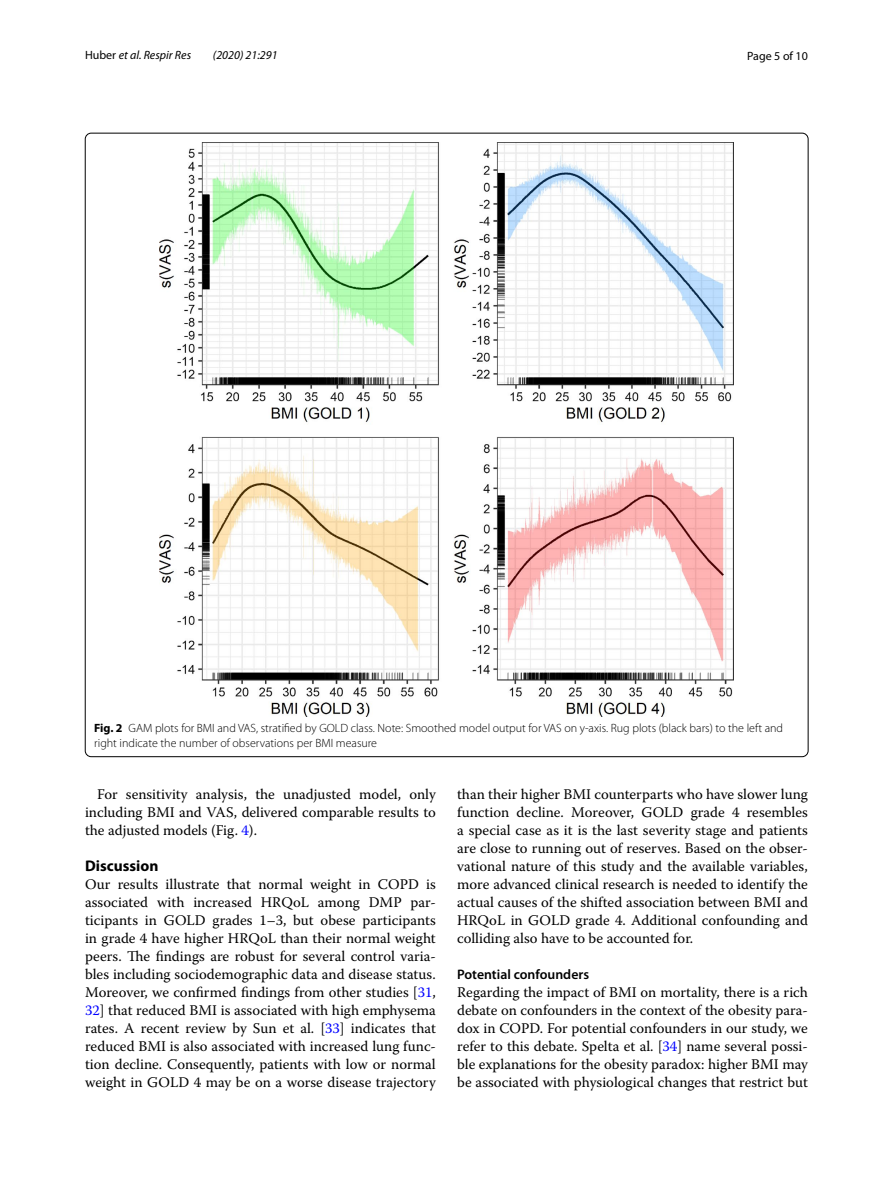
<style>
.page{position:relative;width:893px;height:1187px;background:#fff}
.page>*{position:absolute;margin:0;border:0;box-sizing:border-box;transform-origin:0 0}
.t1{font:700 15.45px "Myriad Pro";color:#000}
.t2{font:14.7px/18px "Warnock Pro";color:#000;text-align:justify}
.t3{font:600 13.8px "Myriad Pro";color:#000}
.t4{font:300 12px/15px "Myriad Pro";color:#000}
.t5{font:italic 12px "Myriad Pro";color:#000}
.t6{font:12px "Myriad Pro";color:#000}
.s1{font-style:normal}
.s2{font-weight:700}
.s3{color:#00f}
</style>
<div class="page">
<img style="left:160px;top:142px;width:574px;height:574px">
<p class="t5" style="left:85px;top:48px;width:108px"><span class="s1">Huber</span> et al. Respir Res</p>
<p class="t5" style="left:213px;top:48px;width:66px">(2020) 21:291</p>
<p class="t6" style="left:747px;top:48px;width:62px">Page 5 of 10</p>
<p class="t4" style="left:94px;top:720px;width:690px"><span class="s2">Fig. 2</span> GAM plots for BMI and VAS, stratified by GOLD class. Note: Smoothed model output for VAS on y-axis. Rug plots (black bars) to the left and right indicate the number of observations per BMI measure</p>
<p class="t2" style="left:85px;top:785px;width:352px;text-indent:12px">For sensitivity analysis, the unadjusted model, only including BMI and VAS, delivered comparable results to the adjusted models (Fig. <span class="s3">4</span>).</p>
<p class="t1" style="left:85px;top:856px;width:75px">Discussion</p>
<p class="t2" style="left:85px;top:875px;width:352px">Our results illustrate that normal weight in COPD is associated with increased HRQoL among DMP par&shy;ticipants in GOLD grades 1–3, but obese participants in grade 4 have higher HRQoL than their normal weight peers. The findings are robust for several control varia&shy;bles including sociodemographic data and disease status.<br>Moreover, we confirmed findings from other studies [<span class="s3">31</span>, <span class="s3">32</span>] that reduced BMI is associated with high emphysema rates. A recent review by Sun et al. [<span class="s3">33</span>] indicates that reduced BMI is also associated with increased lung func&shy;tion decline. Consequently, patients with low or normal weight in GOLD 4 may be on a worse disease trajectory</p>
<p class="t2" style="left:457px;top:785px;width:352px">than their higher BMI counterparts who have slower lung function decline. Moreover, GOLD grade 4 resembles a special case as it is the last severity stage and patients are close to running out of reserves. Based on the obser&shy;vational nature of this study and the available variables, more advanced clinical research is needed to identify the actual causes of the shifted association between BMI and HRQoL in GOLD grade 4. Additional confounding and colliding also have to be accounted for.</p>
<p class="t3" style="left:457px;top:965px;width:133px">Potential confounders</p>
<p class="t2" style="left:457px;top:983px;width:352px">Regarding the impact of BMI on mortality, there is a rich debate on confounders in the context of the obesity para&shy;dox in COPD. For potential confounders in our study, we refer to this debate. Spelta et al. [<span class="s3">34</span>] name several possi&shy;ble explanations for the obesity paradox: higher BMI may be associated with physiological changes that restrict but</p>
</div>
